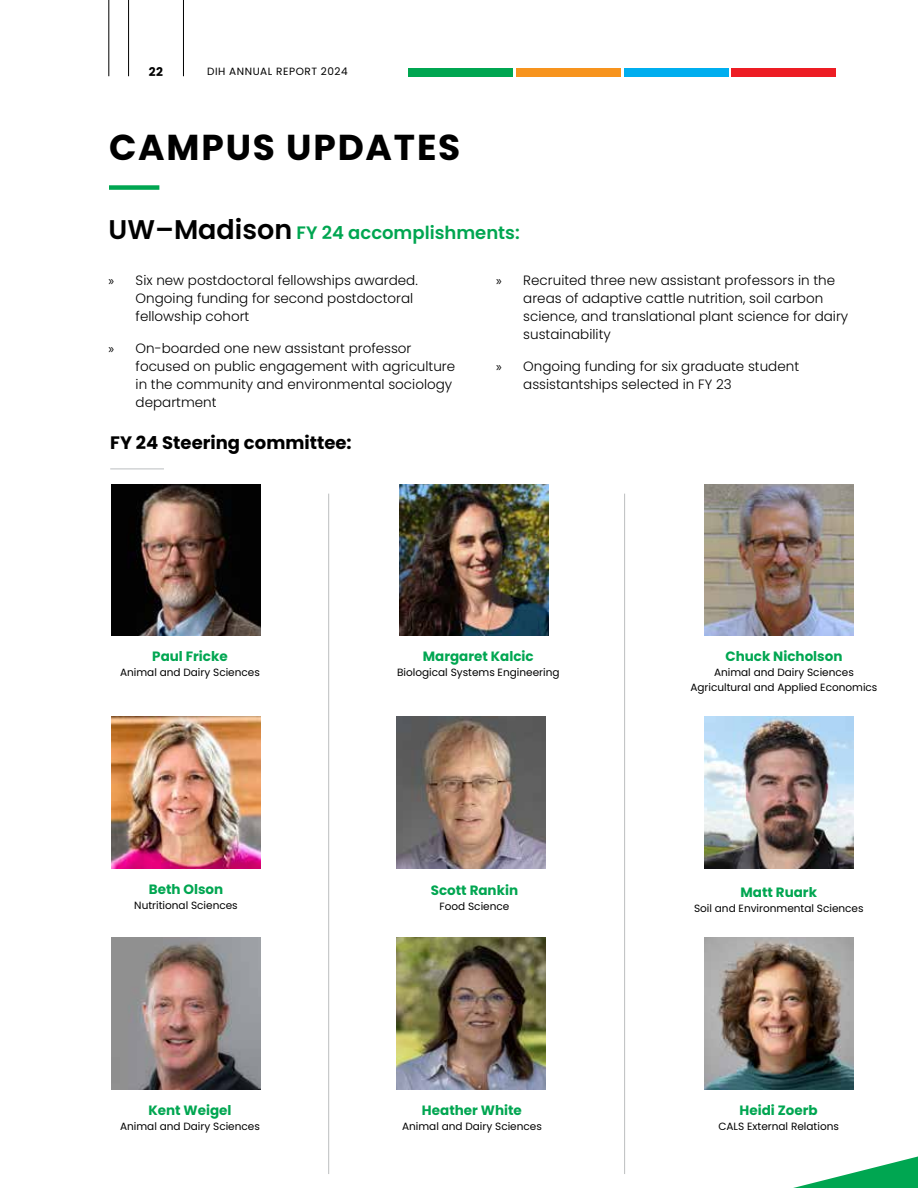
<style>
.page{position:relative;width:918px;height:1188px;background:#fff}
.page>*{position:absolute;margin:0;border:0;box-sizing:border-box;transform-origin:0 0}
.t1{font:700 36px "Poppins";letter-spacing:.05em;color:#000}
.t2{font:600 18px "Poppins";color:#00a651}
.t3{font:700 18px "Poppins";color:#000}
.t4{font:300 13.5px/18px "Poppins";color:#000}
.t5{font:700 13.5px "Poppins";color:#00a651}
.t6{font:700 12px "Poppins";color:#000}
.t7{font:10.5px/15px "Poppins";color:#000;text-align:center}
.t8{font:10.5px "Poppins";letter-spacing:.05em;color:#000}
.s1{font-size:27px;color:#000}
.s2{font-family:"Myriad Pro";font-weight:400}
</style>
<div class="page">
<hr style="left:109px;top:0;width:1px;height:76px;background:#000">
<hr style="left:128px;top:0;width:1px;height:76px;background:#000">
<hr style="left:183px;top:0;width:1px;height:76px;background:#000">
<div style="left:409px;top:68px;width:104px;height:9px;background:#00a651"></div>
<div style="left:516px;top:68px;width:105px;height:9px;background:#f7941e"></div>
<div style="left:624px;top:68px;width:105px;height:9px;background:#00aeef"></div>
<div style="left:731px;top:68px;width:105px;height:9px;background:#ed1d24"></div>
<svg style="left:793px;top:1156px;width:125px;height:32px"></svg>
<div style="left:109px;top:185px;width:50px;height:5px;background:#00a651"></div>
<img style="left:112px;top:484px;width:149px;height:152px">
<img style="left:112px;top:937px;width:149px;height:152px">
<img style="left:704px;top:484px;width:149px;height:152px">
<img style="left:397px;top:937px;width:149px;height:152px">
<img style="left:112px;top:717px;width:149px;height:151px">
<img style="left:396px;top:717px;width:149px;height:151px">
<img style="left:705px;top:717px;width:149px;height:151px">
<img style="left:400px;top:484px;width:149px;height:152px">
<img style="left:704px;top:937px;width:149px;height:152px">
<hr style="left:328px;top:494px;width:1px;height:680px;background:#bcbec0">
<hr style="left:624px;top:494px;width:1px;height:680px;background:#bcbec0">
<hr style="left:110px;top:469px;width:54px;height:1px;background:#bcbec0">
<p class="t6" style="left:149px;top:65px;width:16px">22</p>
<p class="t8" style="left:207px;top:65px;width:142px">DIH ANNUAL REPORT 2024</p>
<h1 class="t1" style="left:109px;top:127px;width:353px">CAMPUS UPDATES</h1>
<h2 class="t2" style="left:109px;top:222px;width:413px"><span class="s1">UW–Madison</span> FY 24 accomplishments:</h2>
<p class="t4" style="left:136px;top:272px;width:284px;text-indent:-27px"><span class="s2">»</span> Six new postdoctoral fellowships awarded.<br>Ongoing funding for second postdoctoral fellowship cohort</p>
<p class="t4" style="left:136px;top:339px;width:321px;text-indent:-27px"><span class="s2">»</span> On-boarded one new assistant professor focused on public engagement with agriculture in the community and environmental sociology department</p>
<h2 class="t3" style="left:110px;top:432px;width:243px">FY 24 Steering committee:</h2>
<p class="t4" style="left:523px;top:272px;width:326px;text-indent:-27px"><span class="s2">»</span> Recruited three new assistant professors in the areas of adaptive cattle nutrition, soil carbon science, and translational plant science for dairy sustainability</p>
<p class="t4" style="left:523px;top:357px;width:277px;text-indent:-27px"><span class="s2">»</span> Ongoing funding for six graduate student assistantships selected in FY 23</p>
<p class="t5" style="left:152px;top:649px;width:77px">Paul Fricke</p>
<p class="t7" style="left:120px;top:665px;width:141px">Animal and Dairy Sciences</p>
<p class="t5" style="left:423px;top:649px;width:112px">Margaret Kalcic</p>
<p class="t7" style="left:397px;top:665px;width:164px">Biological Systems Engineering</p>
<p class="t5" style="left:725px;top:649px;width:119px">Chuck Nicholson</p>
<p class="t7" style="left:690px;top:665px;width:189px">Animal and Dairy Sciences<br>Agricultural and Applied Economics</p>
<p class="t5" style="left:149px;top:881px;width:76px">Beth Olson</p>
<p class="t7" style="left:134px;top:898px;width:105px">Nutritional Sciences</p>
<p class="t5" style="left:431px;top:882px;width:89px">Scott Rankin</p>
<p class="t7" style="left:440px;top:899px;width:71px">Food Science</p>
<p class="t5" style="left:741px;top:885px;width:78px">Matt Ruark</p>
<p class="t7" style="left:694px;top:901px;width:171px">Soil and Environmental Sciences</p>
<p class="t5" style="left:148px;top:1103px;width:85px">Kent Weigel</p>
<p class="t7" style="left:120px;top:1119px;width:141px">Animal and Dairy Sciences</p>
<p class="t5" style="left:422px;top:1103px;width:101px">Heather White</p>
<p class="t7" style="left:402px;top:1119px;width:141px">Animal and Dairy Sciences</p>
<p class="t5" style="left:740px;top:1103px;width:80px">Heidi Zoerb</p>
<p class="t7" style="left:718px;top:1119px;width:122px">CALS External Relations</p>
</div>
